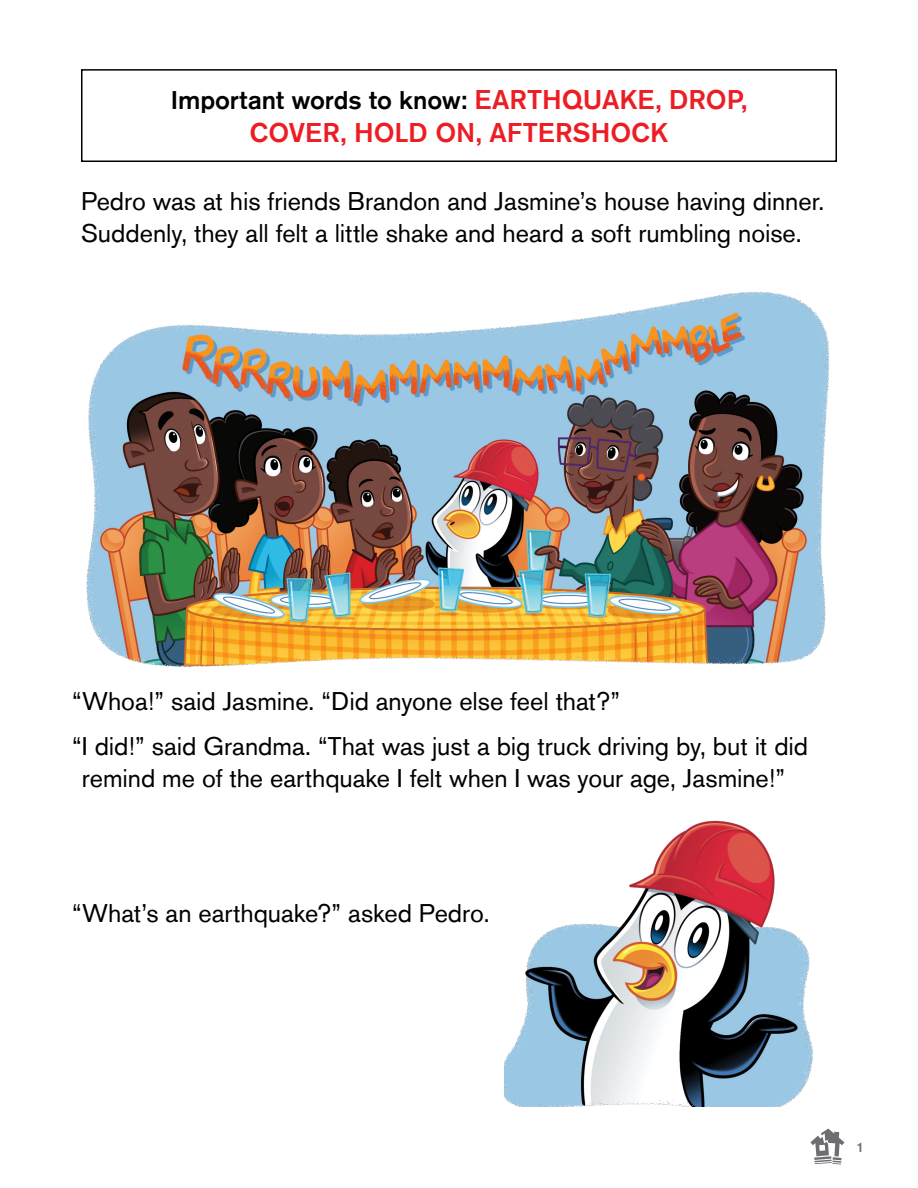
<style>
.page{position:relative;width:918px;height:1188px;background:#fff}
.page>*{position:absolute;margin:0;border:0;box-sizing:border-box;transform-origin:0 0}
.Important_Words{font:500 27px "Akzidenz Grotesk Std";color:#ed1d24}
.book_text{font:25.5px/31.5px "Akzidenz Grotesk Std";color:#000}
.Important_Words-2{font:500 25.5px "Akzidenz Grotesk Std";color:#000}
.t1{font:500 13.5px "Akzidenz Grotesk Std";color:#6d6e71}
.s1{font-size:27px;color:#ed1d24}
</style>
<div class="page">
<img style="left:86px;top:291px;width:744px;height:376px">
<img style="left:505px;top:820px;width:309px;height:287px">
<svg style="left:810px;top:1129px;width:34px;height:36px"></svg>
<div style="left:81px;top:69px;width:756px;height:93px;border:2px solid #000"></div>
<p class="Important_Words-2" style="left:171px;top:85px;width:578px">Important words to know: <span class="s1">EARTHQUAKE, DROP,</span></p>
<p class="Important_Words" style="left:250px;top:116px;width:420px">COVER, HOLD ON, AFTERSHOCK</p>
<p class="book_text" style="left:81px;top:185px;width:745px">Pedro was at his friends Brandon and Jasmine’s house having dinner.<br>Suddenly, they all felt a little shake and heard a soft rumbling noise.</p>
<p class="book_text" style="left:72px;top:686px;width:550px">“Whoa!” said Jasmine. “Did anyone else feel that?”</p>
<p class="book_text" style="left:72px;top:731px;width:738px;text-align:center">“I did!” said Grandma. “That was just a big truck driving by, but it did remind me of the earthquake I felt when I was your age, Jasmine!”</p>
<p class="book_text" style="left:72px;top:897px;width:419px">“What’s an earthquake?” asked Pedro.</p>
<p class="t1" style="left:856px;top:1139px;width:9px">1</p>
</div>
